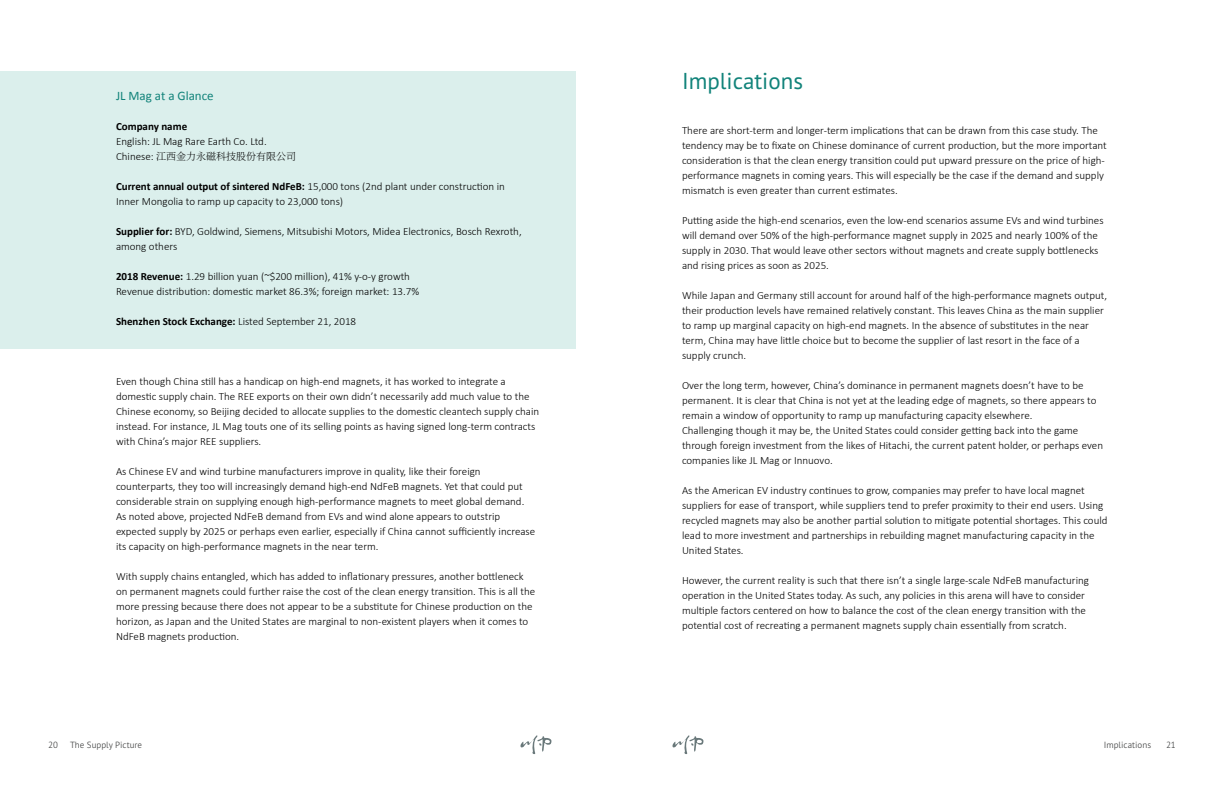
<style>
.page{position:relative;width:1224px;height:792px;background:#fff}
.page>*{position:absolute;margin:0;border:0;box-sizing:border-box;transform-origin:0 0}
.t1{font:23px "PT Sans Pro";color:#11837a}
.t2{font:13px "Calibri";color:#11837a}
.t3{font:300 11px/15px "Calibri";color:#000}
.t4{font:700 11px "Calibri";color:#000}
.t5{font:300 10px "Noto Serif SC";color:#000}
.t6{font:300 9px "PT Sans Pro";color:#4c4d4d}
.s1{font-family:"Calibri";font-size:11px}
.s2{font-weight:700}
.s3{font-weight:300}
</style>
<div class="page">
<svg style="left:520px;top:735px;width:32px;height:19px"></svg>
<svg style="left:672px;top:735px;width:32px;height:19px"></svg>
<div style="left:0;top:71px;width:576px;height:277px;background:#dbefec"></div>
<p class="t2" style="left:116px;top:87px;width:99px">JL Mag at a Glance</p>
<p class="t4" style="left:116px;top:119px;width:73px">Company name</p>
<p class="t3" style="left:116px;top:134px;width:152px">English: JL Mag Rare Earth Co. Ltd.</p>
<p class="t5" style="left:116px;top:151px;width:182px"><span class="s1">Chinese:</span> 江西金力永磁科技股份有限公司</p>
<p class="t3" style="left:116px;top:179px;width:390px"><span class="s2">Current annual output of sintered NdFeB:</span> 15,000 tons (2nd plant under construction in<br>Inner Mongolia to ramp up capacity to 23,000 tons)</p>
<p class="t3" style="left:116px;top:224px;width:407px"><span class="s2">Supplier for:</span> BYD, Goldwind, Siemens, Mitsubishi Motors, Midea Electronics, Bosch Rexroth, among others</p>
<p class="t3" style="left:116px;top:269px;width:305px"><span class="s2">2018 Revenue:</span> 1.29 billion yuan (~$200 million), 41% y-o-y growth<br>Revenue distribution: domestic market 86.3%; foreign market: 13.7%</p>
<p class="t4" style="left:116px;top:314px;width:242px">Shenzhen Stock Exchange: <span class="s3">Listed September 21, 2018</span></p>
<p class="t3" style="left:116px;top:374px;width:425px">Even though China still has a handicap on high-end magnets, it has worked to integrate a domestic supply chain. The REE exports on their own didn’t necessarily add much value to the Chinese economy, so Beijing decided to allocate supplies to the domestic cleantech supply chain instead. For instance, JL Mag touts one of its selling points as having signed long-term contracts with China’s major REE suppliers.</p>
<p class="t3" style="left:116px;top:464px;width:421px">As Chinese EV and wind turbine manufacturers improve in quality, like their foreign counterparts, they too will increasingly demand high-end NdFeB magnets. Yet that could put considerable strain on supplying enough high-performance magnets to meet global demand.<br>As noted above, projected NdFeB demand from EVs and wind alone appears to outstrip expected supply by 2025 or perhaps even earlier, especially if China cannot sufficiently increase its capacity on high-performance magnets in the near term.</p>
<p class="t3" style="left:116px;top:569px;width:421px">With supply chains entangled, which has added to inflationary pressures, another bottleneck on permanent magnets could further raise the cost of the clean energy transition. This is all the more pressing because there does not appear to be a substitute for Chinese production on the horizon, as Japan and the United States are marginal to non-existent players when it comes to NdFeB magnets production.</p>
<h1 class="t1" style="left:682px;top:66px;width:123px">Implications</h1>
<p class="t3" style="left:682px;top:123px;width:426px">There are short-term and longer-term implications that can be drawn from this case study. The tendency may be to fixate on Chinese dominance of current production, but the more important consideration is that the clean energy transition could put upward pressure on the price of high&shy;performance magnets in coming years. This will especially be the case if the demand and supply mismatch is even greater than current estimates.</p>
<p class="t3" style="left:682px;top:213px;width:423px">Putting aside the high-end scenarios, even the low-end scenarios assume EVs and wind turbines will demand over 50% of the high-performance magnet supply in 2025 and nearly 100% of the supply in 2030. That would leave other sectors without magnets and create supply bottlenecks and rising prices as soon as 2025.</p>
<p class="t3" style="left:682px;top:288px;width:427px">While Japan and Germany still account for around half of the high-performance magnets output, their production levels have remained relatively constant. This leaves China as the main supplier to ramp up marginal capacity on high-end magnets. In the absence of substitutes in the near term, China may have little choice but to become the supplier of last resort in the face of a supply crunch.</p>
<p class="t3" style="left:682px;top:378px;width:423px">Over the long term, however, China’s dominance in permanent magnets doesn’t have to be permanent. It is clear that China is not yet at the leading edge of magnets, so there appears to remain a window of opportunity to ramp up manufacturing capacity elsewhere.<br>Challenging though it may be, the United States could consider getting back into the game through foreign investment from the likes of Hitachi, the current patent holder, or perhaps even companies like JL Mag or Innuovo.</p>
<p class="t3" style="left:682px;top:483px;width:427px">As the American EV industry continues to grow, companies may prefer to have local magnet suppliers for ease of transport, while suppliers tend to prefer proximity to their end users. Using recycled magnets may also be another partial solution to mitigate potential shortages. This could lead to more investment and partnerships in rebuilding magnet manufacturing capacity in the United States.</p>
<p class="t3" style="left:682px;top:573px;width:408px">However, the current reality is such that there isn’t a single large-scale NdFeB manufacturing operation in the United States today. As such, any policies in this arena will have to consider multiple factors centered on how to balance the cost of the clean energy transition with the potential cost of recreating a permanent magnets supply chain essentially from scratch.</p>
<p class="t6" style="left:48px;top:739px;width:11px">20</p>
<p class="t6" style="left:1166px;top:739px;width:11px">21</p>
<p class="t6" style="left:70px;top:739px;width:74px">The Supply Picture</p>
<p class="t6" style="left:1104px;top:739px;width:49px">Implications</p>
</div>
